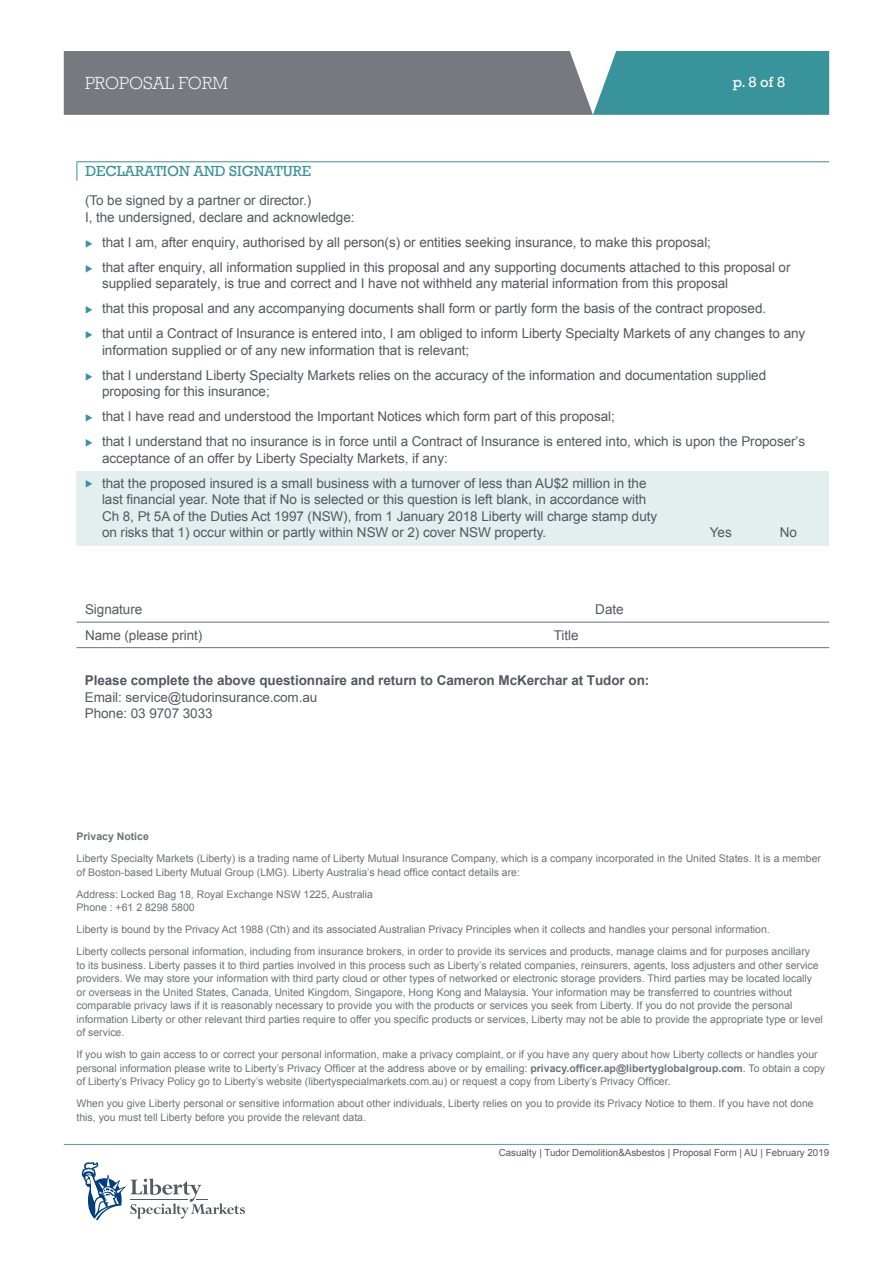
<style>
.page{position:relative;width:893px;height:1263px;background:#fff}
.page>*{position:absolute;margin:0;border:0;box-sizing:border-box;transform-origin:0 0}
.t1{font:300 18px "Rockwell Std";color:#fff}
.LSM_Teal_Questions{font:15px "Rockwell";letter-spacing:-.005em;color:#38939b}
.t2{font:15px "Rockwell";color:#fff}
.LSM_Questions{font:13.5px/16.5px "Arial";letter-spacing:-.005em;color:#545861}
.LSM_Questions-2{font:700 13.5px/16.5px "Arial";letter-spacing:-.005em;color:#545861}
.LSM_Privacy_Notice_a{font:10.5px/13.5px "Arial";color:#6e717a}
.LSM_Privacy_Notice_H{font:700 10.5px "Arial";color:#6e717a}
.t3{font:9.75px "Arial";color:#545861}
.s1{color:#38939b}
.s2{font-style:inherit}
.s3{font-weight:400}
.s4{font-weight:700}
</style>
<div class="page">
<svg style="left:64px;top:51px;width:765px;height:64px;background:#68858c"></svg>
<hr style="left:64px;top:1144px;width:765px;height:1px;background:#5fa4ac">
<svg style="left:82px;top:1162px;width:163px;height:58px"></svg>
<div style="left:77px;top:471px;width:752px;height:74px;background:#e3eeef"></div>
<hr style="left:77px;top:161px;width:752px;height:1px;background:#38939b">
<svg style="left:77px;top:162px;width:1px;height:19px"></svg>
<hr style="left:77px;top:622px;width:752px;height:1px;background:#6e717a">
<hr style="left:77px;top:647px;width:752px;height:1px;background:#6e717a">
<h1 class="t1" style="left:85px;top:73px;width:144px">PROPOSAL FORM</h1>
<h2 class="t2" style="left:733px;top:73px;width:54px">p. 8 of 8</h2>
<p class="LSM_Teal_Questions" style="left:85px;top:163px;width:227px">DECLARATION AND SIGNATURE</p>
<p class="LSM_Questions" style="left:85px;top:192px;width:271px">(To be signed by a partner or director.)<br>I, the undersigned, declare and acknowledge:</p>
<p class="LSM_Questions" style="left:85px;top:234px;width:627px"><span class="s1">◆</span> that I am, after enquiry, authorised by all person(s) or entities seeking insurance, to make this proposal;</p>
<p class="LSM_Questions" style="left:102px;top:259px;width:690px;text-indent:-17px"><span class="s1">◆</span> that after enquiry, all information supplied in this proposal and any supporting documents attached to this proposal or supplied separately, is true and correct and I have not withheld any material information from this proposal</p>
<p class="LSM_Questions" style="left:85px;top:300px;width:683px"><span class="s1">◆</span> that this proposal and any accompanying documents shall form or partly form the basis of the contract proposed.</p>
<p class="LSM_Questions" style="left:102px;top:325px;width:705px;text-indent:-17px"><span class="s1">◆</span> that until a Contract of Insurance is entered into, I am obliged to inform <span class="s2">Liberty Specialty Markets</span> of any changes to any information supplied or of any new information that is relevant;</p>
<p class="LSM_Questions" style="left:102px;top:367px;width:666px;text-indent:-17px"><span class="s1">◆</span> that I understand <span class="s2">Liberty Specialty Markets</span> relies on the accuracy of the information and documentation supplied proposing for this insurance;</p>
<p class="LSM_Questions" style="left:85px;top:408px;width:531px"><span class="s1">◆</span> that I have read and understood the Important Notices which form part of this proposal;</p>
<p class="LSM_Questions" style="left:102px;top:433px;width:705px;text-indent:-17px"><span class="s1">◆</span> that I understand that no insurance is in force until a Contract of Insurance is entered into, which is upon the Proposer’s acceptance of an offer by <span class="s2">Liberty Specialty Markets</span>, if any:</p>
<p class="LSM_Questions" style="left:102px;top:475px;width:557px;text-indent:-17px"><span class="s1">◆</span> that the proposed insured is a small business with a turnover of less than AU$2 million in the last financial year. Note that if No is selected or this question is left blank, in accordance with Ch 8, Pt 5A of the Duties Act 1997 (NSW), from 1 January 2018 Liberty will charge stamp duty on risks that 1) occur within or partly within NSW or 2) cover NSW property.</p>
<p class="LSM_Questions" style="left:710px;top:524px;width:23px">Yes</p>
<p class="LSM_Questions" style="left:780px;top:524px;width:19px">No</p>
<p class="LSM_Questions" style="left:85px;top:601px;width:59px">Signature</p>
<p class="LSM_Questions" style="left:595px;top:601px;width:30px">Date</p>
<p class="LSM_Questions" style="left:85px;top:627px;width:119px">Name (please print)</p>
<p class="LSM_Questions" style="left:554px;top:627px;width:26px">Title</p>
<p class="LSM_Questions-2" style="left:85px;top:673px;width:566px">Please complete the above questionnaire and return to Cameron McKerchar at Tudor on:<br><span class="s3">Email: service@tudorinsurance.com.au<br>Phone: 03 9707 3033</span></p>
<p class="LSM_Privacy_Notice_H" style="left:77px;top:829px;width:74px">Privacy Notice</p>
<p class="LSM_Privacy_Notice_a" style="left:77px;top:852px;width:746px">Liberty Specialty Markets (Liberty) is a trading name of Liberty Mutual Insurance Company, which is a company incorporated in the United States. It is a member of Boston-based Liberty Mutual Group (LMG). Liberty Australia’s head office contact details are:</p>
<p class="LSM_Privacy_Notice_a" style="left:77px;top:887px;width:298px">Address: Locked Bag 18, Royal Exchange NSW 1225, Australia<br>Phone : +61 2 8298 5800</p>
<p class="LSM_Privacy_Notice_a" style="left:77px;top:923px;width:695px">Liberty is bound by the Privacy Act 1988 (Cth) and its associated Australian Privacy Principles when it collects and handles your personal information.</p>
<p class="LSM_Privacy_Notice_a" style="left:77px;top:945px;width:748px">Liberty collects personal information, including from insurance brokers, in order to provide its services and products, manage claims and for purposes ancillary<br>to its business. Liberty passes it to third parties involved in this process such as Liberty’s related companies, reinsurers, agents, loss adjusters and other service providers. We may store your information with third party cloud or other types of networked or electronic storage providers. Third parties may be located locally or overseas in the United States, Canada, United Kingdom, Singapore, Hong Kong and Malaysia. Your information may be transferred to countries without comparable privacy laws if it is reasonably necessary to provide you with the products or services you seek from Liberty. If you do not provide the personal information Liberty or other relevant third parties require to offer you specific products or services, Liberty may not be able to provide the appropriate type or level of service.</p>
<p class="LSM_Privacy_Notice_a" style="left:77px;top:1048px;width:750px">If you wish to gain access to or correct your personal information, make a privacy complaint, or if you have any query about how Liberty collects or handles your personal information please write to Liberty’s Privacy Officer at the address above or by emailing: <span class="s4">privacy.officer.ap@libertyglobalgroup.com</span>. To obtain a copy of Liberty’s Privacy Policy go to Liberty’s website (libertyspecialmarkets.com.au) or request a copy from Liberty’s Privacy Officer.</p>
<p class="LSM_Privacy_Notice_a" style="left:77px;top:1097px;width:739px">When you give Liberty personal or sensitive information about other individuals, Liberty relies on you to provide its Privacy Notice to them. If you have not done this, you must tell Liberty before you provide the relevant data.</p>
<p class="t3" style="left:499px;top:1146px;width:332px">Casualty | Tudor Demolition&amp;Asbestos | Proposal Form | AU | February 2019</p>
</div>
